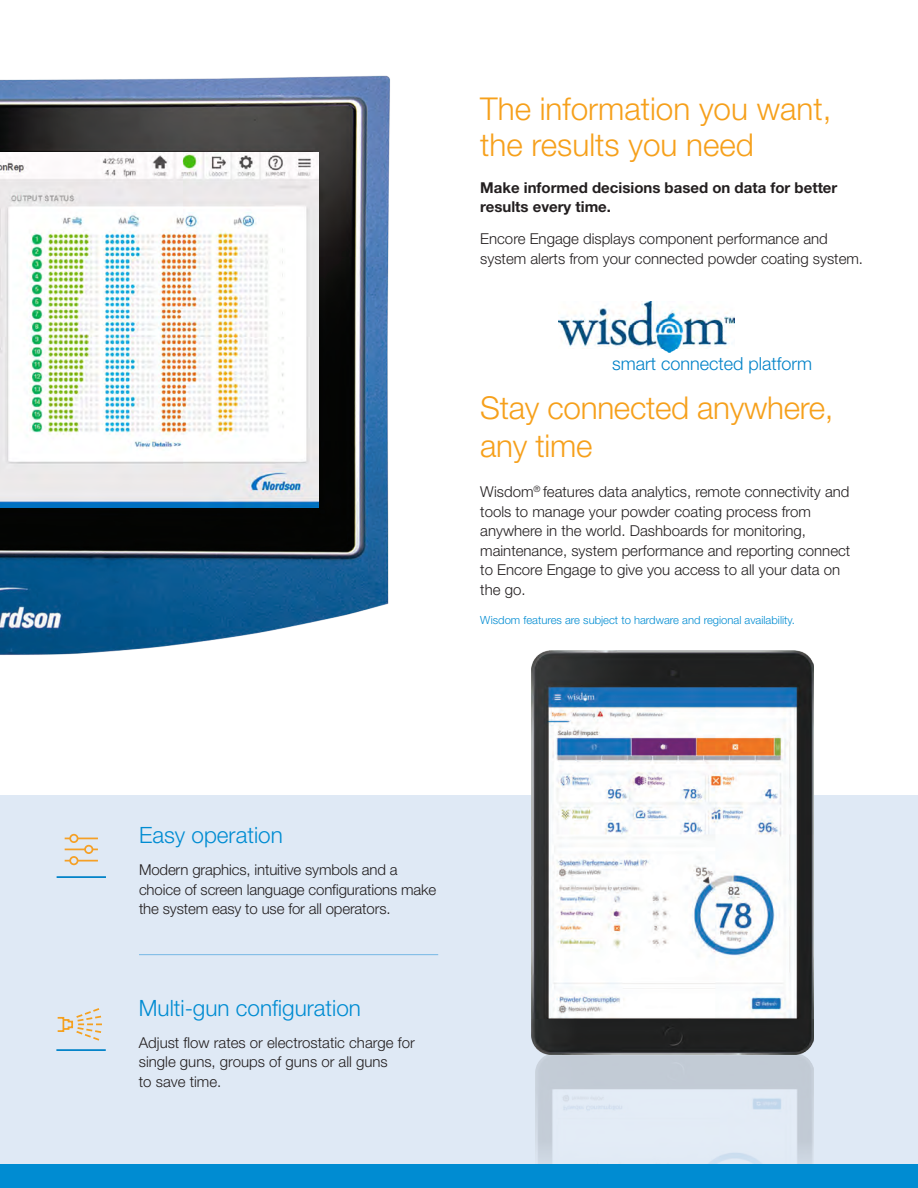
<style>
.page{position:relative;width:918px;height:1188px;background:#fff}
.page>*{position:absolute;margin:0;border:0;box-sizing:border-box;transform-origin:0 0}
.t1{font:300 31.5px/36px "Helvetica Neue LT Std";color:#f6a01b}
.t2{font:300 22.5px "Helvetica Neue LT Std";color:#008cd2}
.t3{font:300 18px "Helvetica Neue LT Std";color:#0082c8}
.t4{font:300 15px/19.5px "Helvetica Neue LT Std";color:#231f20}
.t5{font:700 15px/19.5px "Helvetica Neue LT Std";color:#231f20}
.t6{font:300 11.25px "Helvetica Neue LT Std";color:#008cd2}
</style>
<div class="page">
<img style="left:0;top:75px;width:390px;height:580px">
<div style="left:0;top:796px;width:918px;height:392px;background:#dfe9f5"></div>
<hr style="left:56px;top:1049px;width:50px;height:2px;background:#0082c8">
<div style="left:57px;top:1017px;width:7px;height:15px;border:2px solid #f5a01d"></div>
<svg style="left:62px;top:1008px;width:40px;height:33px"></svg>
<hr style="left:57px;top:876px;width:49px;height:2px;background:#0082c8">
<svg style="left:78px;top:838px;width:20px;height:1px"></svg>
<svg style="left:65px;top:849px;width:19px;height:1px"></svg>
<hr style="left:78px;top:860px;width:20px;height:2px;background:#f5a026">
<div style="left:69px;top:834px;width:9px;height:9px;border:2px solid #f5a026;border-radius:50%"></div>
<div style="left:84px;top:845px;width:9px;height:9px;border:2px solid #f5a026;border-radius:50%"></div>
<div style="left:69px;top:856px;width:9px;height:9px;border:2px solid #f5a026;border-radius:50%"></div>
<hr style="left:139px;top:954px;width:299px;height:1px;background:#76b7e5">
<img style="left:531px;top:650px;width:282px;height:404px">
<img style="left:535px;top:1054px;width:278px;height:111px">
<div style="left:0;top:1165px;width:918px;height:23px;background:#008cd2"></div>
<img style="left:0;top:152px;width:318px;height:355px">
<img style="left:558px;top:302px;width:176px;height:51px">
<p class="t1" style="left:480px;top:90px;width:353px">The information you want, the results you need</p>
<p class="t5" style="left:480px;top:177px;width:359px">Make informed decisions based on data for better results every time.</p>
<p class="t4" style="left:480px;top:229px;width:384px">Encore Engage displays component performance and system alerts from your connected powder coating system.</p>
<p class="t3" style="left:612px;top:353px;width:202px">smart connected platform</p>
<p class="t1" style="left:480px;top:389px;width:355px;line-height:37.5px">Stay connected anywhere, any time</p>
<p class="t4" style="left:480px;top:482px;width:372px">Wisdom<sup>®</sup> features data analytics, remote connectivity and tools to manage your powder coating process from anywhere in the world. Dashboards for monitoring, maintenance, system performance and reporting connect to Encore Engage to give you access to all your data on the go.</p>
<p class="t6" style="left:480px;top:613px;width:316px">Wisdom features are subject to hardware and regional availability.</p>
<p class="t2" style="left:139px;top:821px;width:145px">Easy operation</p>
<p class="t4" style="left:139px;top:860px;width:299px">Modern graphics, intuitive symbols and a choice of screen language configurations make the system easy to use for all operators.</p>
<p class="t2" style="left:139px;top:994px;width:224px">Multi-gun configuration</p>
<p class="t4" style="left:139px;top:1032px;width:277px">Adjust flow rates or electrostatic charge for single guns, groups of guns or all guns<br>to save time.</p>
</div>
